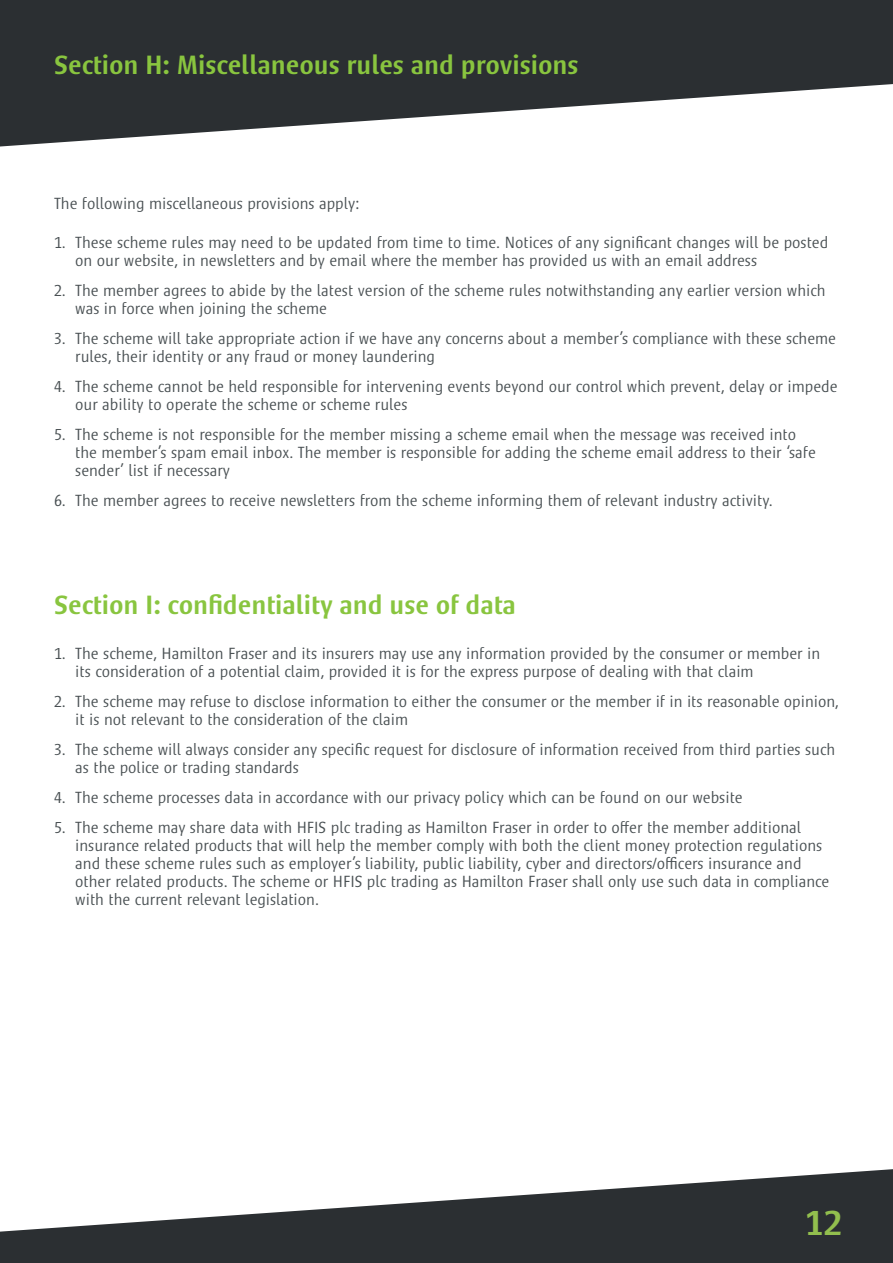
<style>
.page{position:relative;width:893px;height:1263px;background:#fff}
.page>*{position:absolute;margin:0;border:0;box-sizing:border-box;transform-origin:0 0}
.t1{font:500 36px "Satero Sans LT Pro";color:#92bf4e}
.t2{font:500 27px "Satero Sans LT Pro";color:#89c53f}
.t3{font:300 16.5px/18px "Satero Sans LT Pro";color:#484f52}
</style>
<div class="page">
<svg style="left:0;top:1169px;width:893px;height:94px;fill:#2b2f32"></svg>
<svg style="left:0;top:0;width:893px;height:146px;fill:#2b2f32"></svg>
<p class="t2" style="left:54px;top:49px;width:526px">Section H: Miscellaneous rules and provisions</p>
<p class="t3" style="left:54px;top:194px;width:307px">The following miscellaneous provisions apply:</p>
<p class="t3" style="left:75px;top:233px;width:754px;text-indent:-21px">1. These scheme rules may need to be updated from time to time. Notices of any significant changes will be posted on our website, in newsletters and by email where the member has provided us with an email address</p>
<p class="t3" style="left:75px;top:281px;width:752px;text-indent:-21px">2. The member agrees to abide by the latest version of the scheme rules notwithstanding any earlier version which was in force when joining the scheme</p>
<p class="t3" style="left:75px;top:329px;width:762px;text-indent:-21px">3. The scheme will take appropriate action if we have any concerns about a member’s compliance with these scheme rules, their identity or any fraud or money laundering</p>
<p class="t3" style="left:75px;top:377px;width:764px;text-indent:-21px">4. The scheme cannot be held responsible for intervening events beyond our control which prevent, delay or impede our ability to operate the scheme or scheme rules</p>
<p class="t3" style="left:75px;top:425px;width:742px;text-indent:-21px">5. The scheme is not responsible for the member missing a scheme email when the message was received into the member’s spam email inbox. The member is responsible for adding the scheme email address to their ‘safe sender’ list if necessary</p>
<p class="t3" style="left:54px;top:491px;width:720px">6. The member agrees to receive newsletters from the scheme informing them of relevant industry activity.</p>
<p class="t2" style="left:54px;top:589px;width:464px">Section I: confidentiality and use of data</p>
<p class="t3" style="left:75px;top:644px;width:746px;text-indent:-21px">1. The scheme, Hamilton Fraser and its insurers may use any information provided by the consumer or member in its consideration of a potential claim, provided it is for the express purpose of dealing with that claim</p>
<p class="t3" style="left:75px;top:692px;width:765px;text-indent:-21px">2. The scheme may refuse to disclose information to either the consumer or the member if in its reasonable opinion, it is not relevant to the consideration of the claim</p>
<p class="t3" style="left:75px;top:740px;width:761px;text-indent:-21px">3. The scheme will always consider any specific request for disclosure of information received from third parties such as the police or trading standards</p>
<p class="t3" style="left:54px;top:788px;width:690px">4. The scheme processes data in accordance with our privacy policy which can be found on our website</p>
<p class="t3" style="left:75px;top:818px;width:756px;text-indent:-21px">5. The scheme may share data with HFIS plc trading as Hamilton Fraser in order to offer the member additional insurance related products that will help the member comply with both the client money protection regulations and these scheme rules such as employer’s liability, public liability, cyber and directors/officers insurance and other related products. The scheme or HFIS plc trading as Hamilton Fraser shall only use such data in compliance with the current relevant legislation.</p>
<p class="t1" style="left:805px;top:1202px;width:39px">12</p>
</div>
